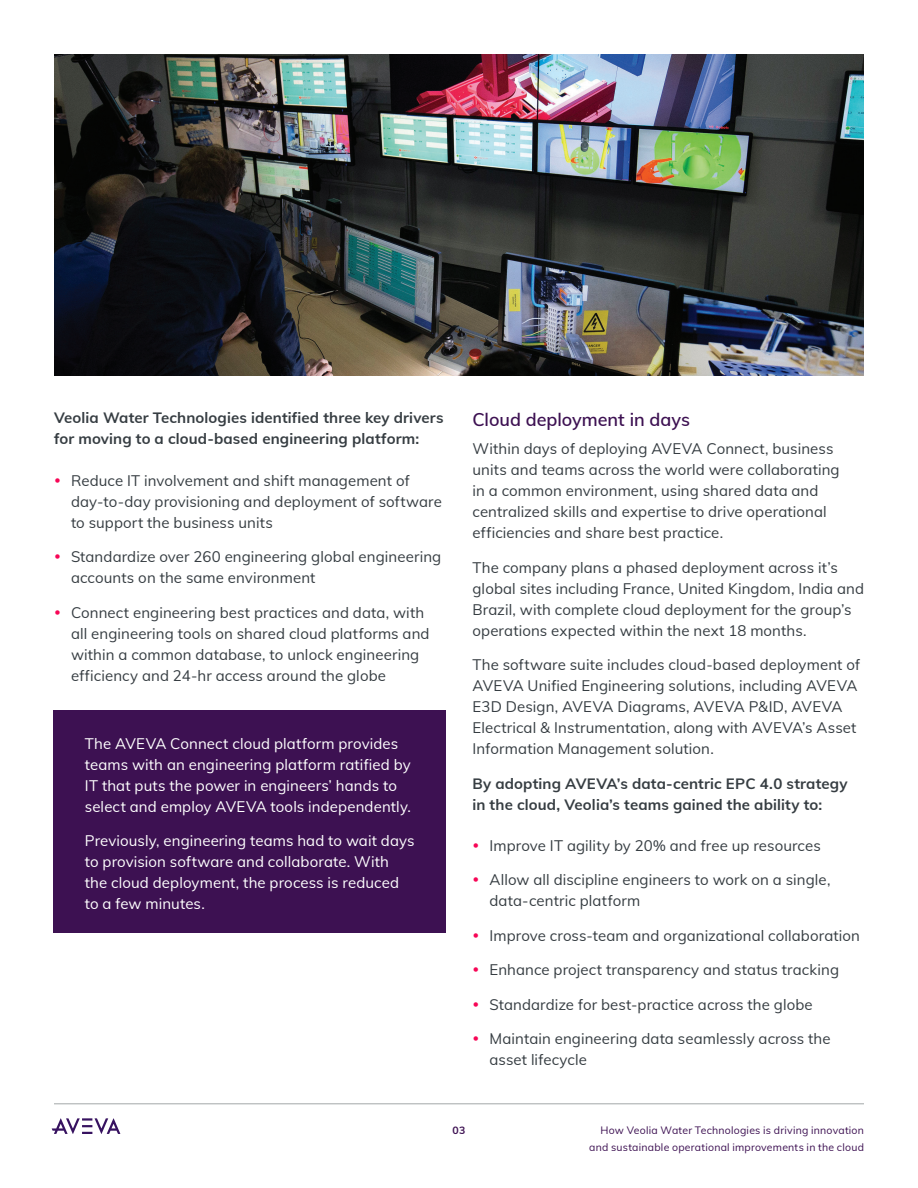
<style>
.page{position:relative;width:918px;height:1188px;background:#fff}
.page>*{position:absolute;margin:0;border:0;box-sizing:border-box;transform-origin:0 0}
.Subheadlines_1{font:600 18px "Muli";color:#3d1152}
.Body_Copy{font:15px/21px "Muli";letter-spacing:.005em;color:#363d42}
.Body_Copy-2{font:15px/21px "Muli";letter-spacing:.01em;color:#fff}
.Body_Copy-3{font:700 15px/21px "Muli";letter-spacing:.01em;color:#363d42}
.t1{font:10.5px/16.5px "Muli";letter-spacing:.02em;color:#3d1152;text-align:right}
.t2{font:700 10.5px "Muli";color:#3d1152}
</style>
<div class="page">
<hr style="left:54px;top:1104px;width:810px;height:1px;background:#a3a7a9">
<svg style="left:52px;top:1118px;width:68px;height:16px"></svg>
<div style="left:54px;top:710px;width:392px;height:223px;background:#3d1152"></div>
<img style="left:54px;top:54px;width:810px;height:322px">
<p class="Body_Copy-3" style="left:54px;top:407px;width:391px">Veolia Water Technologies identified three key drivers for moving to a cloud-based engineering platform:</p>
<p class="Body_Copy" style="left:71px;top:469px;width:372px">Reduce IT involvement and shift management of day-to-day provisioning and deployment of software to support the business units</p>
<p class="Body_Copy" style="left:71px;top:545px;width:372px">Standardize over 260 engineering global engineering accounts on the same environment</p>
<p class="Body_Copy" style="left:71px;top:601px;width:360px">Connect engineering best practices and data, with all engineering tools on shared cloud platforms and within a common database, to unlock engineering efficiency and 24-hr access around the globe</p>
<p class="Body_Copy-2" style="left:85px;top:732px;width:328px">The AVEVA Connect cloud platform provides teams with an engineering platform ratified by IT that puts the power in engineers’ hands to select and employ AVEVA tools independently.</p>
<p class="Body_Copy-2" style="left:85px;top:830px;width:331px">Previously, engineering teams had to wait days to provision software and collaborate. With the cloud deployment, the process is reduced to a few minutes.</p>
<p class="Subheadlines_1" style="left:472px;top:407px;width:219px">Cloud deployment in days</p>
<p class="Body_Copy" style="left:472px;top:437px;width:369px">Within days of deploying AVEVA Connect, business units and teams across the world were collaborating in a common environment, using shared data and centralized skills and expertise to drive operational efficiencies and share best practice.</p>
<p class="Body_Copy" style="left:472px;top:556px;width:393px">The company plans a phased deployment across it’s global sites including France, United Kingdom, India and Brazil, with complete cloud deployment for the group’s operations expected within the next 18 months.</p>
<p class="Body_Copy" style="left:472px;top:653px;width:389px">The software suite includes cloud-based deployment of AVEVA Unified Engineering solutions, including AVEVA E3D Design, AVEVA Diagrams, AVEVA P&amp;ID, AVEVA Electrical &amp; Instrumentation, along with AVEVA’s Asset Information Management solution.</p>
<p class="Body_Copy-3" style="left:472px;top:772px;width:377px">By adopting AVEVA’s data-centric EPC 4.0 strategy in the cloud, Veolia’s teams gained the ability to:</p>
<p class="Body_Copy" style="left:490px;top:834px;width:333px">Improve IT agility by 20% and free up resources</p>
<p class="Body_Copy" style="left:490px;top:869px;width:343px">Allow all discipline engineers to work on a single, data-centric platform</p>
<p class="Body_Copy" style="left:490px;top:924px;width:372px">Improve cross-team and organizational collaboration</p>
<p class="Body_Copy" style="left:490px;top:959px;width:351px">Enhance project transparency and status tracking</p>
<p class="Body_Copy" style="left:490px;top:993px;width:325px">Standardize for best-practice across the globe</p>
<p class="Body_Copy" style="left:490px;top:1028px;width:343px">Maintain engineering data seamlessly across the asset lifecycle</p>
<p class="t2" style="left:453px;top:1123px;width:14px">03</p>
<p class="t1" style="left:589px;top:1121px;width:276px">How Veolia Water Technologies is driving innovation and sustainable operational improvements in the cloud</p>
</div>
